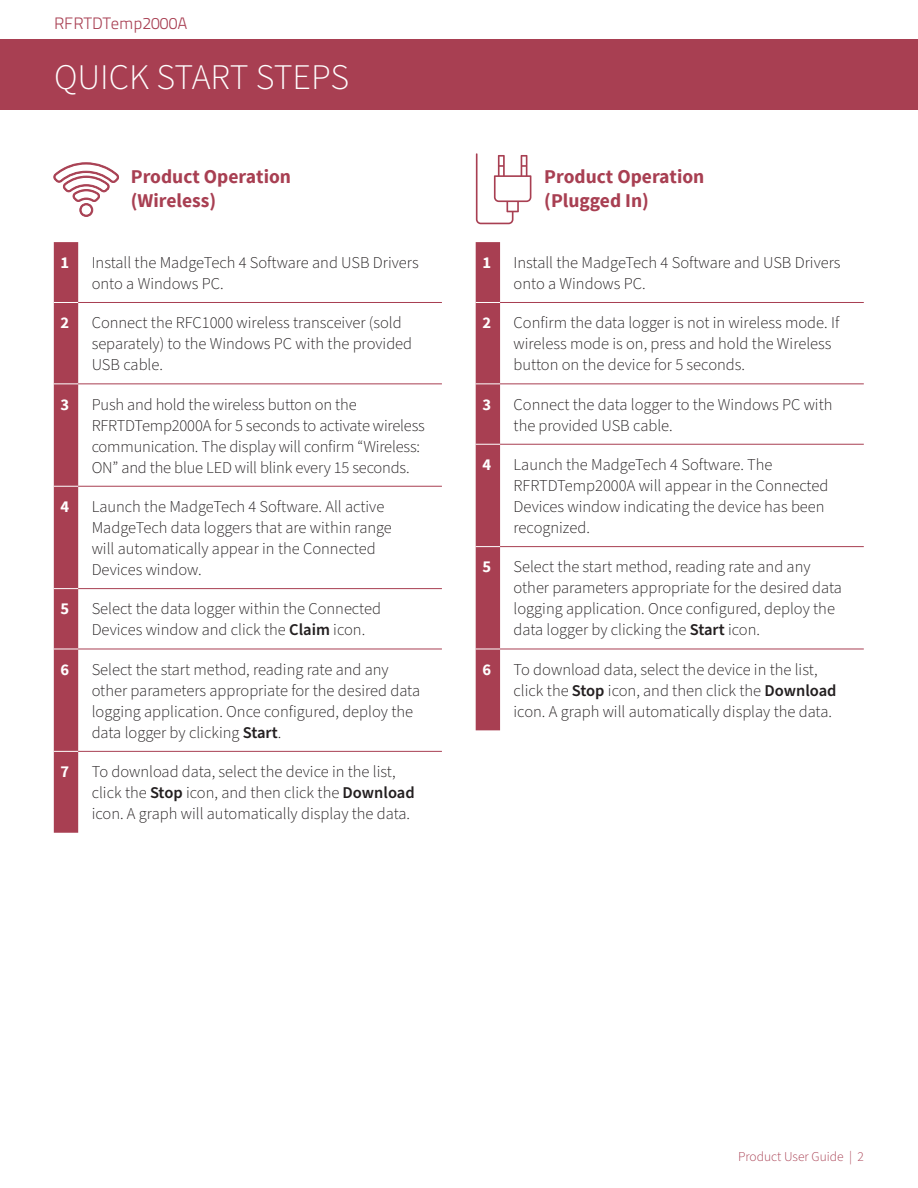
<style>
.page{position:relative;width:918px;height:1188px;background:#fff}
.page>*{position:absolute;margin:0;border:0;box-sizing:border-box;transform-origin:0 0}
.t1{font:300 36px "Source Sans Pro";color:#fff}
.t2{font:700 19.5px/24px "Source Sans Pro";color:#a83f52}
.t3{font:300 16.5px/21px "Source Sans Pro";color:#231f20}
.t4{font:300 16.5px "Titillium Text 22 L";color:#a83f52}
.t5{font:700 16.5px "Source Sans Pro";color:#fff}
.t6{font:300 13.5px "Source Sans Pro";color:#a83f52}
.s1{font-weight:600}
</style>
<div class="page">
<div style="left:0;top:39px;width:918px;height:71px;background:#a83f52"></div>
<svg style="left:476px;top:153px;width:55px;height:71px"></svg>
<svg style="left:54px;top:162px;width:65px;height:55px"></svg>
<div style="left:54px;top:242px;width:24px;height:591px;background:#a83f52"></div>
<hr style="left:78px;top:302px;width:364px;height:1px;background:#a83f52">
<hr style="left:78px;top:384px;width:364px;height:1px;background:#a83f52">
<hr style="left:78px;top:486px;width:364px;height:1px;background:#a83f52">
<hr style="left:78px;top:588px;width:364px;height:1px;background:#a83f52">
<hr style="left:78px;top:649px;width:364px;height:1px;background:#a83f52">
<hr style="left:78px;top:751px;width:364px;height:1px;background:#a83f52">
<div style="left:476px;top:242px;width:24px;height:488px;background:#a83f52"></div>
<hr style="left:500px;top:302px;width:364px;height:1px;background:#a83f52">
<hr style="left:500px;top:384px;width:364px;height:1px;background:#a83f52">
<hr style="left:500px;top:444px;width:364px;height:1px;background:#a83f52">
<hr style="left:500px;top:546px;width:364px;height:1px;background:#a83f52">
<hr style="left:500px;top:649px;width:364px;height:1px;background:#a83f52">
<p class="t4" style="left:54px;top:12px;width:135px">RFRTDTemp2000A</p>
<p class="t1" style="left:54px;top:53px;width:297px">QUICK START STEPS</p>
<p class="t2" style="left:131px;top:165px;width:162px">Product Operation (Wireless)</p>
<p class="t2" style="left:544px;top:165px;width:162px">Product Operation (Plugged In)</p>
<p class="t5" style="left:61px;top:252px;width:10px">1</p>
<p class="t3" style="left:92px;top:253px;width:329px">Install the MadgeTech 4 Software and USB Drivers onto a Windows PC.</p>
<p class="t5" style="left:61px;top:312px;width:10px">2</p>
<p class="t3" style="left:92px;top:313px;width:322px">Connect the RFC1000 wireless transceiver (sold separately) to the Windows PC with the provided<br>USB cable.</p>
<p class="t5" style="left:61px;top:394px;width:10px">3</p>
<p class="t3" style="left:92px;top:394px;width:335px">Push and hold the wireless button on the RFRTDTemp2000A for 5 seconds to activate wireless communication. The display will confirm “Wireless:<br>ON” and the blue LED will blink every 15 seconds.</p>
<p class="t5" style="left:61px;top:496px;width:10px">4</p>
<p class="t3" style="left:92px;top:497px;width:302px">Launch the MadgeTech 4 Software. All active MadgeTech data loggers that are within range will automatically appear in the Connected Devices window.</p>
<p class="t5" style="left:61px;top:598px;width:10px">5</p>
<p class="t3" style="left:92px;top:599px;width:291px">Select the data logger within the Connected<br>Devices window and click the <span class="s1">Claim</span> icon.</p>
<p class="t5" style="left:61px;top:659px;width:10px">6</p>
<p class="t3" style="left:92px;top:659px;width:330px">Select the start method, reading rate and any other parameters appropriate for the desired data logging application. Once configured, deploy the data logger by clicking <span class="s1">Start</span>.</p>
<p class="t5" style="left:61px;top:761px;width:10px">7</p>
<p class="t3" style="left:92px;top:762px;width:325px">To download data, select the device in the list, click the <span class="s1">Stop</span> icon, and then click the <span class="s1">Download </span>icon. A graph will automatically display the data.</p>
<p class="t5" style="left:482px;top:252px;width:10px">1</p>
<p class="t3" style="left:514px;top:253px;width:329px">Install the MadgeTech 4 Software and USB Drivers onto a Windows PC.</p>
<p class="t5" style="left:482px;top:312px;width:10px">2</p>
<p class="t3" style="left:514px;top:313px;width:327px">Confirm the data logger is not in wireless mode. If wireless mode is on, press and hold the Wireless button on the device for 5 seconds.</p>
<p class="t5" style="left:482px;top:394px;width:10px">3</p>
<p class="t3" style="left:514px;top:394px;width:320px">Connect the data logger to the Windows PC with the provided USB cable.</p>
<p class="t5" style="left:482px;top:454px;width:10px">4</p>
<p class="t3" style="left:514px;top:455px;width:316px">Launch the MadgeTech 4 Software. The RFRTDTemp2000A will appear in the Connected Devices window indicating the device has been recognized.</p>
<p class="t5" style="left:482px;top:556px;width:10px">5</p>
<p class="t3" style="left:514px;top:557px;width:330px">Select the start method, reading rate and any other parameters appropriate for the desired data logging application. Once configured, deploy the data logger by clicking the <span class="s1">Start</span> icon.</p>
<p class="t5" style="left:482px;top:659px;width:10px">6</p>
<p class="t3" style="left:514px;top:659px;width:325px">To download data, select the device in the list, click the <span class="s1">Stop</span> icon, and then click the <span class="s1">Download </span>icon. A graph will automatically display the data.</p>
<p class="t6" style="left:738px;top:1147px;width:127px">Product User Guide | 2</p>
</div>
